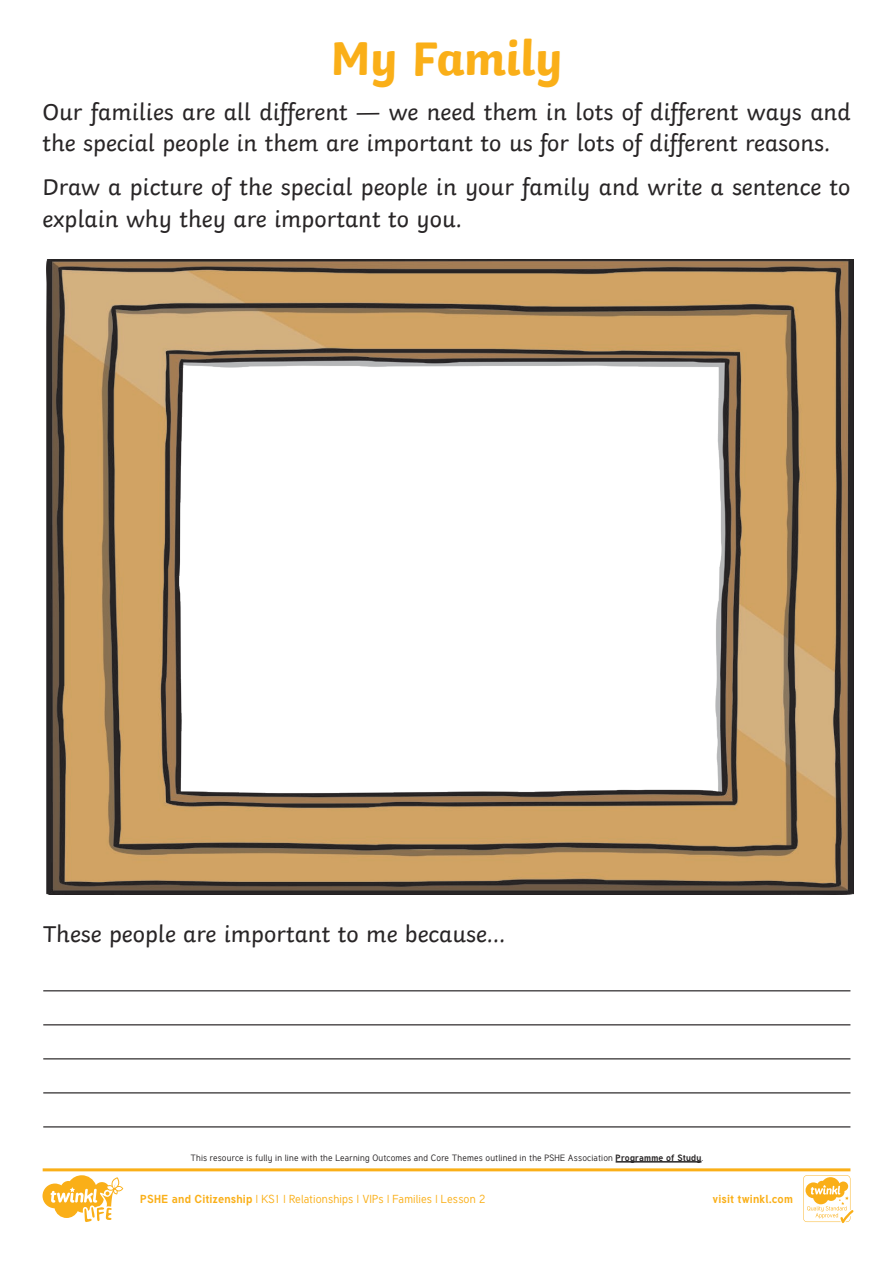
<style>
.page{position:relative;width:893px;height:1263px;background:#fff}
.page>*{position:absolute;margin:0;border:0;box-sizing:border-box;transform-origin:0 0}
.Heading_1{font:700 49.5px "Twinkl";letter-spacing:-.015em;color:#faaf18}
.KS1_Body_Copy{font:24px/31.5px "Twinkl";color:#282526}
.KS2_Body_Copy{font:24px/31.5px "Twinkl";color:#282526}
.t1{font:11.4px "Tuffy";letter-spacing:.015em;color:#faaf18}
.t2{font:700 11.4px "Tuffy";letter-spacing:.015em;color:#faaf18}
.t3{font:9px "Tuffy";letter-spacing:.025em;color:#282526}
.s1{font-weight:700}
</style>
<div class="page">
<img style="left:46px;top:259px;width:807px;height:636px">
<hr style="left:43px;top:990px;width:807px;height:1px;background:#282526">
<hr style="left:43px;top:1024px;width:807px;height:1px;background:#282526">
<hr style="left:43px;top:1058px;width:807px;height:1px;background:#282526">
<hr style="left:43px;top:1092px;width:807px;height:1px;background:#282526">
<hr style="left:43px;top:1126px;width:807px;height:1px;background:#282526">
<hr style="left:616px;top:1161px;width:85px;height:1px;background:#282526">
<svg style="left:43px;top:1168px;width:810px;height:55px"></svg>
<p class="Heading_1" style="left:330px;top:18px;width:234px">My Family</p>
<p class="KS1_Body_Copy" style="left:43px;top:94px;width:809px">Our families are all different — we need them in lots of different ways and the special people in them are important to us for lots of different reasons.</p>
<p class="KS2_Body_Copy" style="left:43px;top:169px;width:809px">Draw a picture of the special people in your family and write a sentence to explain why they are important to you.</p>
<p class="KS1_Body_Copy" style="left:43px;top:916px;width:464px">These people are important to me because…</p>
<p class="t3" style="left:190px;top:1152px;width:514px">This resource is fully in line with the Learning Outcomes and Core Themes outlined in the PSHE Association <span class="s1">Programme of Study</span>.</p>
<p class="t1" style="left:140px;top:1191px;width:347px"><span class="s1">PSHE and Citizenship</span> | KS1 | Relationships | VIPs | Families | Lesson 2</p>
<p class="t2" style="left:712px;top:1190px;width:82px">visit twinkl.com</p>
</div>
